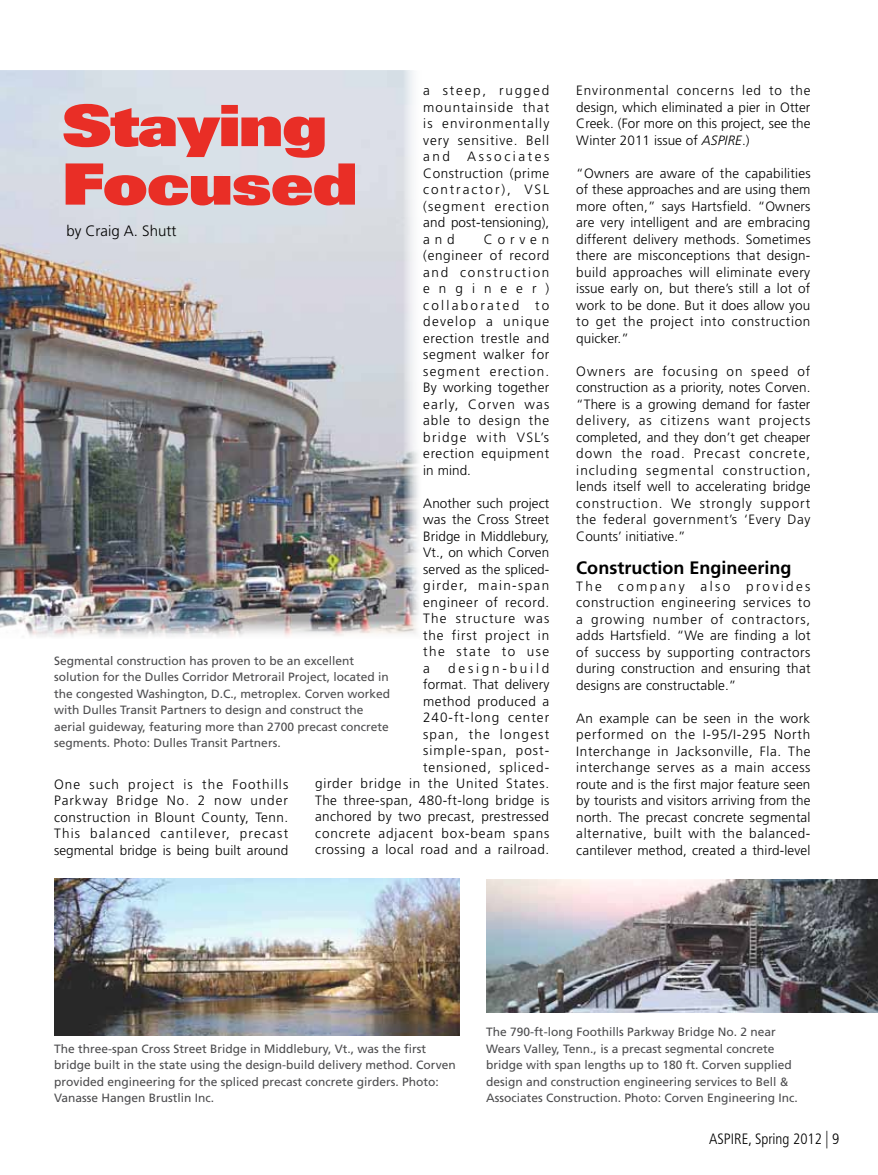
<style>
.page{position:relative;width:878px;height:1175px;background:#fff}
.page>*{position:absolute;margin:0;border:0;box-sizing:border-box;transform-origin:0 0}
.t1{font:57px/58.5px "Univers LT Std X Black";letter-spacing:-.02em;color:#e92e26;scale:1.2 1}
.t2{font:700 18px "Frutiger LT Std";color:#000}
.t3{font:300 condensed 15px "Frutiger LT Std";color:#000}
.t4{font:300 15px "Frutiger LT Std";color:#000}
.t5{font:300 13.5px/16.5px "Frutiger LT Std";letter-spacing:.045em;color:#000;text-align:justify}
.t6{font:12px/16.5px "Frutiger LT Std";color:#4d4d4f}
.s1{font-style:italic}
.s2{font-size:17.55px}
</style>
<div class="page">
<img style="left:486px;top:879px;width:392px;height:133px">
<img style="left:54px;top:878px;width:405px;height:157px">
<img style="left:0;top:70px;width:419px;height:567px">
<p class="t5" style="left:423px;top:83px;width:128px">a steep, rugged mountainside that is environmentally very sensitive. Bell and</p>
<h1 class="t1" style="left:62px;top:95px;width:248px">Staying<br>Focused</h1>
<p class="t4" style="left:66px;top:222px;width:112px">by Craig A. Shutt</p>
<p class="t5" style="left:423px;top:149px;width:128px;text-indent:44px">Associates Construction (prime contractor), VSL (segment erection and post-tensioning), and</p>
<p class="t5" style="left:423px;top:231px;width:128px;text-indent:61px">Corven (engineer of record and construction engineer) collaborated to develop a unique erection trestle and segment walker for segment erection.<br>By working together early, Corven was able to design the bridge with VSL’s erection equipment in mind.</p>
<p class="t5" style="left:423px;top:495px;width:128px">Another such project was the Cross Street Bridge in Middlebury, Vt., on which Corven served as the spliced&shy;girder, main-span engineer of record.<br>The structure was the first project in the state to use a</p>
<p class="t6" style="left:54px;top:652px;width:337px">Segmental construction has proven to be an excellent solution for the Dulles Corridor Metrorail Project, located in the congested Washington, D.C., metroplex. Corven worked with Dulles Transit Partners to design and construct the aerial guideway, featuring more than 2700 precast concrete segments. Photo: Dulles Transit Partners.</p>
<p class="t5" style="left:315px;top:660px;width:236px;text-align:right">design-build<br>format. That delivery<br>method produced a<br>240-ft-long center<br>span, the longest<br>simple-span, post-<br>tensioned, spliced-<br>girder bridge in the United States.<br>The three-span, 480-ft-long bridge is anchored by two precast, prestressed concrete adjacent box-beam spans crossing a local road and a railroad.</p>
<p class="t5" style="left:54px;top:776px;width:236px">One such project is the Foothills Parkway Bridge No. 2 now under construction in Blount County, Tenn.<br>This balanced cantilever, precast segmental bridge is being built around</p>
<p class="t5" style="left:576px;top:82px;width:236px">Environmental concerns led to the design, which eliminated a pier in Otter Creek. (For more on this project, see the Winter 2011 issue of <span class="s1">ASPIRE</span>.)</p>
<p class="t5" style="left:576px;top:165px;width:236px">“Owners are aware of the capabilities of these approaches and are using them more often,” says Hartsfield. “Owners are very intelligent and are embracing different delivery methods. Sometimes there are misconceptions that design&shy;build approaches will eliminate every issue early on, but there’s still a lot of work to be done. But it does allow you to get the project into construction quicker.”</p>
<p class="t5" style="left:576px;top:363px;width:236px">Owners are focusing on speed of construction as a priority, notes Corven. “There is a growing demand for faster delivery, as citizens want projects completed, and they don’t get cheaper down the road. Precast concrete, including segmental construction, lends itself well to accelerating bridge construction. We strongly support the federal government’s ‘Every Day Counts’ initiative.”</p>
<h2 class="t2" style="left:576px;top:557px;width:217px">Construction Engineering</h2>
<p class="t5" style="left:576px;top:578px;width:236px">The company also provides construction engineering services to a growing number of contractors, adds Hartsfield. “We are finding a lot of success by supporting contractors during construction and ensuring that designs are constructable.”</p>
<p class="t5" style="left:576px;top:710px;width:236px">An example can be seen in the work performed on the I-95/I-295 North Interchange in Jacksonville, Fla. The interchange serves as a main access route and is the first major feature seen by tourists and visitors arriving from the north. The precast concrete segmental alternative, built with the balanced&shy;cantilever method, created a third-level</p>
<p class="t6" style="left:54px;top:1040px;width:403px">The three-span Cross Street Bridge in Middlebury, Vt., was the first bridge built in the state using the design-build delivery method. Corven provided engineering for the spliced precast concrete girders. Photo:<br>Vanasse Hangen Brustlin Inc.</p>
<p class="t6" style="left:486px;top:1023px;width:313px">The 790-ft-long Foothills Parkway Bridge No. 2 near Wears Valley, Tenn., is a precast segmental concrete bridge with span lengths up to 180 ft. Corven supplied design and construction engineering services to Bell &amp; Associates Construction. Photo: Corven Engineering Inc.</p>
<p class="t3" style="left:709px;top:1130px;width:132px">ASPIRE, Spring 2012 <span class="s2">|</span> 9</p>
</div>
